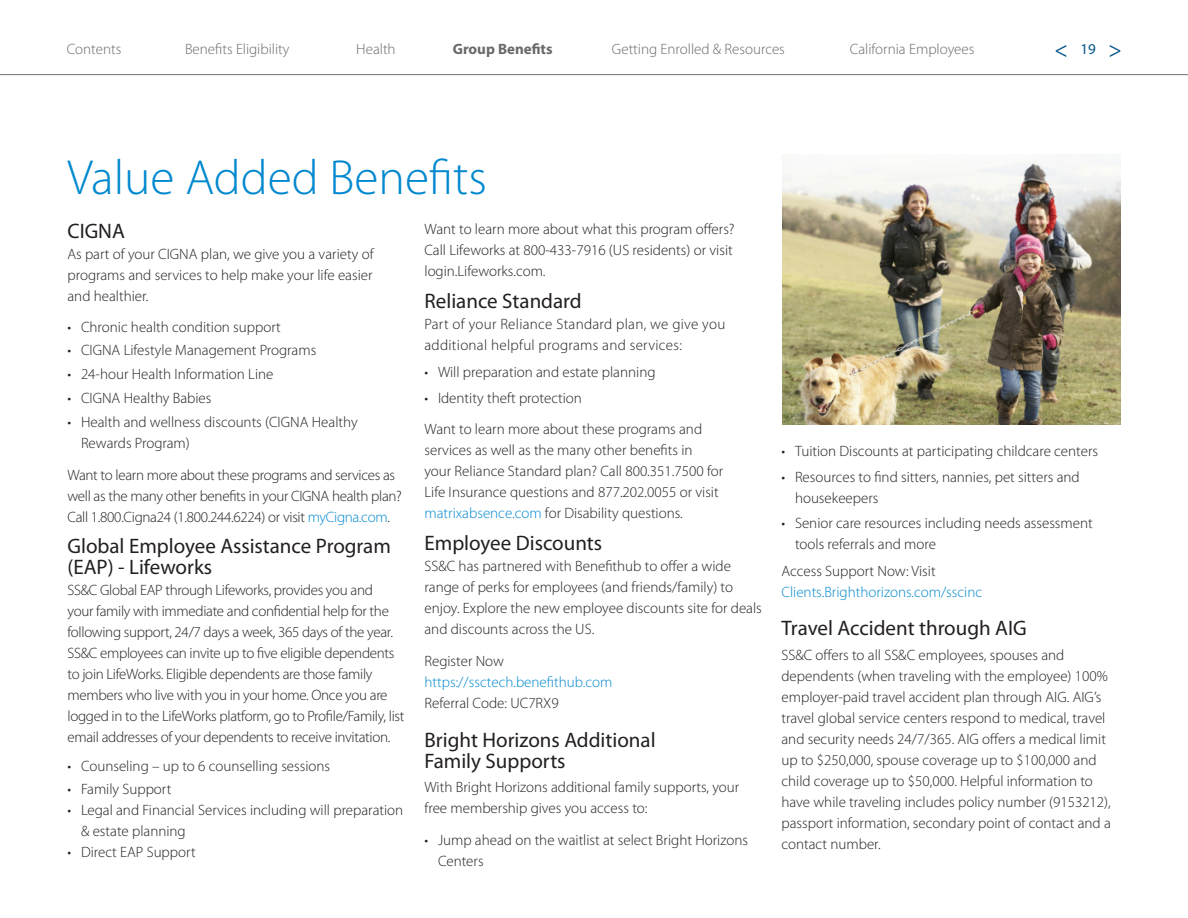
<style>
.page{position:relative;width:1188px;height:918px;background:#fff}
.page>*{position:absolute;margin:0;border:0;box-sizing:border-box;transform-origin:0 0}
.t1{font:300 49.5px "Myriad Pro";color:#0088ce}
.TOC_header{font:22.5px "Myriad Pro";color:#005587}
.P-body{font:21px/21px "Myriad Pro";color:#231f20}
.P-body-2{font:300 15px/21px "Myriad Pro";color:#231f20}
.P-body-3{font:300 15px/21px "Myriad Pro";letter-spacing:-.02em;color:#231f20}
.t2{font:300 15px "Myriad Pro";color:#69696c}
.P-body-4{font:300 15px/21px "Myriad Pro";letter-spacing:.02em;color:#231f20}
.P-body-5{font:300 15px/21px "Myriad Pro";color:#0088ce}
.t3{font:700 15px "Myriad Pro";color:#69696c}
.TOC_header-2{font:15px "Myriad Pro";color:#005587}
.s1{color:#0088ce}
.s2{color:#231f20}
</style>
<div class="page">
<hr style="left:0;top:74px;width:1188px;height:1px;background:#717271">
<img style="left:782px;top:160px;width:338px;height:264px">
<p class="t2" style="left:67px;top:40px;width:56px">Contents</p>
<p class="t2" style="left:185px;top:40px;width:106px">Benefits Eligibility</p>
<p class="t2" style="left:356px;top:40px;width:41px">Health</p>
<p class="t3" style="left:453px;top:39px;width:101px">Group Benefits</p>
<p class="t2" style="left:612px;top:40px;width:174px">Getting Enrolled &amp; Resources</p>
<p class="t2" style="left:850px;top:40px;width:126px">California Employees</p>
<h1 class="t1" style="left:68px;top:147px;width:421px">Value Added Benefits</h1>
<p class="TOC_header" style="left:1054px;top:36px;width:15px">&lt;</p>
<p class="TOC_header-2" style="left:1080px;top:39px;width:17px">19</p>
<p class="TOC_header" style="left:1108px;top:36px;width:15px">&gt;</p>
<p class="P-body" style="left:68px;top:220px;width:59px">CIGNA</p>
<p class="P-body-2" style="left:68px;top:244px;width:308px;text-align:justify">As part of your CIGNA plan, we give you a variety of programs and services to help make your life easier and healthier.</p>
<p class="P-body-2" style="left:68px;top:316px;width:215px">• Chronic health condition support</p>
<p class="P-body-2" style="left:68px;top:340px;width:250px">• CIGNA Lifestyle Management Programs</p>
<p class="P-body-2" style="left:68px;top:364px;width:207px">• 24-hour Health Information Line</p>
<p class="P-body-2" style="left:68px;top:387px;width:145px">• CIGNA Healthy Babies</p>
<p class="P-body-2" style="left:81px;top:411px;width:278px;text-indent:-14px">• Health and wellness discounts (CIGNA Healthy<br>Rewards Program)</p>
<p class="P-body-3" style="left:68px;top:464px;width:336px">Want to learn more about these programs and services as well as the many other benefits in your CIGNA health plan?<br>Call 1.800.Cigna24 (1.800.244.6224) or visit <span class="s1">myCigna.com</span>.</p>
<p class="P-body" style="left:68px;top:536px;width:325px">Global Employee Assistance Program (EAP) - Lifeworks</p>
<p class="P-body-3" style="left:68px;top:580px;width:339px">SS&amp;C Global EAP through Lifeworks, provides you and<br>your family with immediate and confidential help for the following support, 24/7 days a week, 365 days of the year.<br>SS&amp;C employees can invite up to five eligible dependents to join LifeWorks. Eligible dependents are those family members who live with you in your home. Once you are logged in to the LifeWorks platform, go to Profile/Family, list email addresses of your dependents to receive invitation.</p>
<p class="P-body-2" style="left:68px;top:756px;width:264px">• Counseling – up to 6 counselling sessions</p>
<p class="P-body-2" style="left:68px;top:778px;width:105px">• Family Support</p>
<p class="P-body-2" style="left:81px;top:799px;width:324px;text-indent:-14px">• Legal and Financial Services including will preparation &amp; estate planning</p>
<p class="P-body-2" style="left:68px;top:841px;width:130px">• Direct EAP Support</p>
<p class="P-body-2" style="left:424px;top:218px;width:312px">Want to learn more about what this program offers?<br>Call Lifeworks at 800-433-7916 (US residents) or visit login.Lifeworks.com.</p>
<p class="P-body" style="left:424px;top:290px;width:159px">Reliance Standard</p>
<p class="P-body-4" style="left:424px;top:313px;width:302px">Part of your Reliance Standard plan, we give you additional helpful programs and services:</p>
<p class="P-body-2" style="left:424px;top:362px;width:233px">• Will preparation and estate planning</p>
<p class="P-body-2" style="left:424px;top:387px;width:159px">• Identity theft protection</p>
<p class="P-body-2" style="left:424px;top:419px;width:300px">Want to learn more about these programs and services as well as the many other benefits in your Reliance Standard plan? Call 800.351.7500 for Life Insurance questions and 877.202.0055 or visit <span class="s1">matrixabsence.com</span> for Disability questions.</p>
<p class="P-body" style="left:424px;top:532px;width:179px">Employee Discounts</p>
<p class="P-body-2" style="left:424px;top:556px;width:339px">SS&amp;C has partnered with Benefithub to offer a wide range of perks for employees (and friends/family) to enjoy. Explore the new employee discounts site for deals and discounts across the US.</p>
<p class="P-body-2" style="left:424px;top:650px;width:189px">Register Now <span class="s1">https://ssctech.benefithub.com<br></span>Referral Code: UC7RX9</p>
<h3 class="P-body" style="left:424px;top:729px;width:233px">Bright Horizons Additional<br>Family Supports</h3>
<p class="P-body-2" style="left:424px;top:776px;width:316px">With Bright Horizons additional family supports, your free membership gives you access to:</p>
<p class="P-body-2" style="left:438px;top:829px;width:311px;text-indent:-14px">• Jump ahead on the waitlist at select Bright Horizons<br>Centers</p>
<p class="P-body-2" style="left:782px;top:441px;width:318px">• Tuition Discounts at participating childcare centers</p>
<p class="P-body-2" style="left:795px;top:466px;width:286px;text-indent:-14px">• Resources to find sitters, nannies, pet sitters and housekeepers</p>
<p class="P-body-2" style="left:795px;top:512px;width:299px;text-indent:-14px">• Senior care resources including needs assessment tools referrals and more</p>
<p class="P-body-5" style="left:782px;top:560px;width:202px"><span class="s2">Access Support Now: Visit<br></span>Clients.Brighthorizons.com/sscinc</p>
<h3 class="P-body" style="left:782px;top:617px;width:247px">Travel Accident through AIG</h3>
<p class="P-body-2" style="left:782px;top:644px;width:331px">SS&amp;C offers to all SS&amp;C employees, spouses and dependents (when traveling with the employee) 100% employer-paid travel accident plan through AIG. AIG’s travel global service centers respond to medical, travel and security needs 24/7/365. AIG offers a medical limit up to $250,000, spouse coverage up to $100,000 and child coverage up to $50,000. Helpful information to have while traveling includes policy number (9153212), passport information, secondary point of contact and a contact number.</p>
</div>
